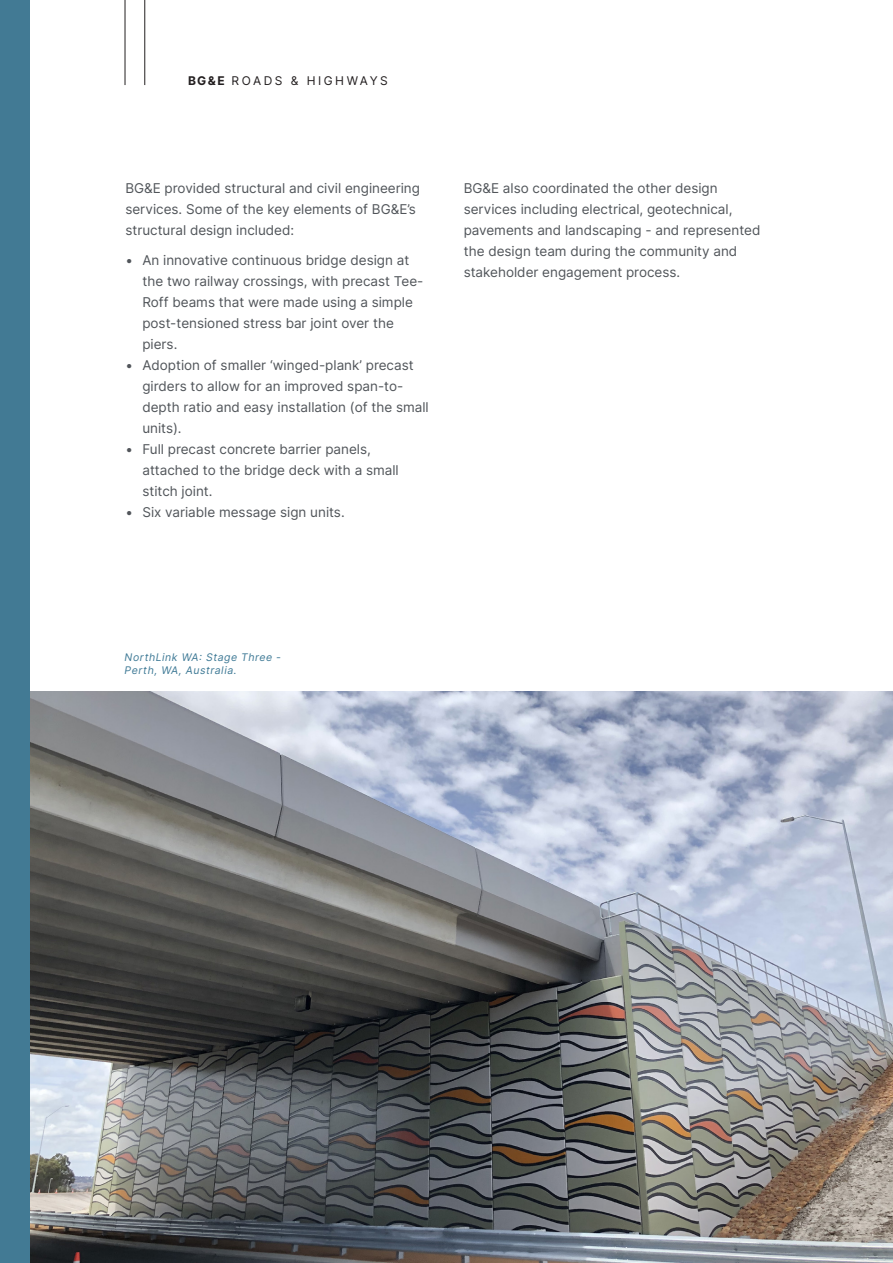
<style>
.page{position:relative;width:893px;height:1263px;background:#fff}
.page>*{position:absolute;margin:0;border:0;box-sizing:border-box;transform-origin:0 0}
.Body_Text_BG_E{font:13.5px/21px "Inter";color:#51555a}
.t1{font:12px "Inter";letter-spacing:.21em;color:#231f20}
.t2{font:10.5px "Inter";letter-spacing:.05em;color:#3f7a96}
</style>
<div class="page">
<img style="left:30px;top:691px;width:863px;height:572px">
<hr style="left:125px;top:0;width:1px;height:85px;background:#231f20">
<div style="left:0;top:0;width:30px;height:1263px;background:#427a94"></div>
<hr style="left:144px;top:0;width:1px;height:85px;background:#231f20">
<p class="t1" style="left:188px;top:72px;width:201px">BG&amp;E ROADS &amp; HIGHWAYS</p>
<p class="Body_Text_BG_E" style="left:125px;top:177px;width:296px">BG&amp;E provided structural and civil engineering services. Some of the key elements of BG&amp;E’s structural design included:</p>
<p class="Body_Text_BG_E" style="left:142px;top:249px;width:283px;text-indent:-17px">• An innovative continuous bridge design at the two railway crossings, with precast Tee-Roff beams that were made using a simple post-tensioned stress bar joint over the piers.</p>
<p class="Body_Text_BG_E" style="left:142px;top:354px;width:288px;text-indent:-17px">• Adoption of smaller ‘winged-plank’ precast girders to allow for an improved span-to&shy;depth ratio and easy installation (of the small units).</p>
<p class="Body_Text_BG_E" style="left:142px;top:438px;width:258px;text-indent:-17px">• Full precast concrete barrier panels, attached to the bridge deck with a small stitch joint.</p>
<p class="Body_Text_BG_E" style="left:125px;top:501px;width:221px">• Six variable message sign units.</p>
<p class="Body_Text_BG_E" style="left:464px;top:177px;width:298px">BG&amp;E also coordinated the other design services including electrical, geotechnical, pavements and landscaping - and represented the design team during the community and stakeholder engagement process.</p>
<p class="t2" style="left:125px;top:649px;width:158px">NorthLink WA: Stage Three -</p>
<p class="t2" style="left:125px;top:663px;width:114px">Perth, WA, Australia.</p>
</div>
